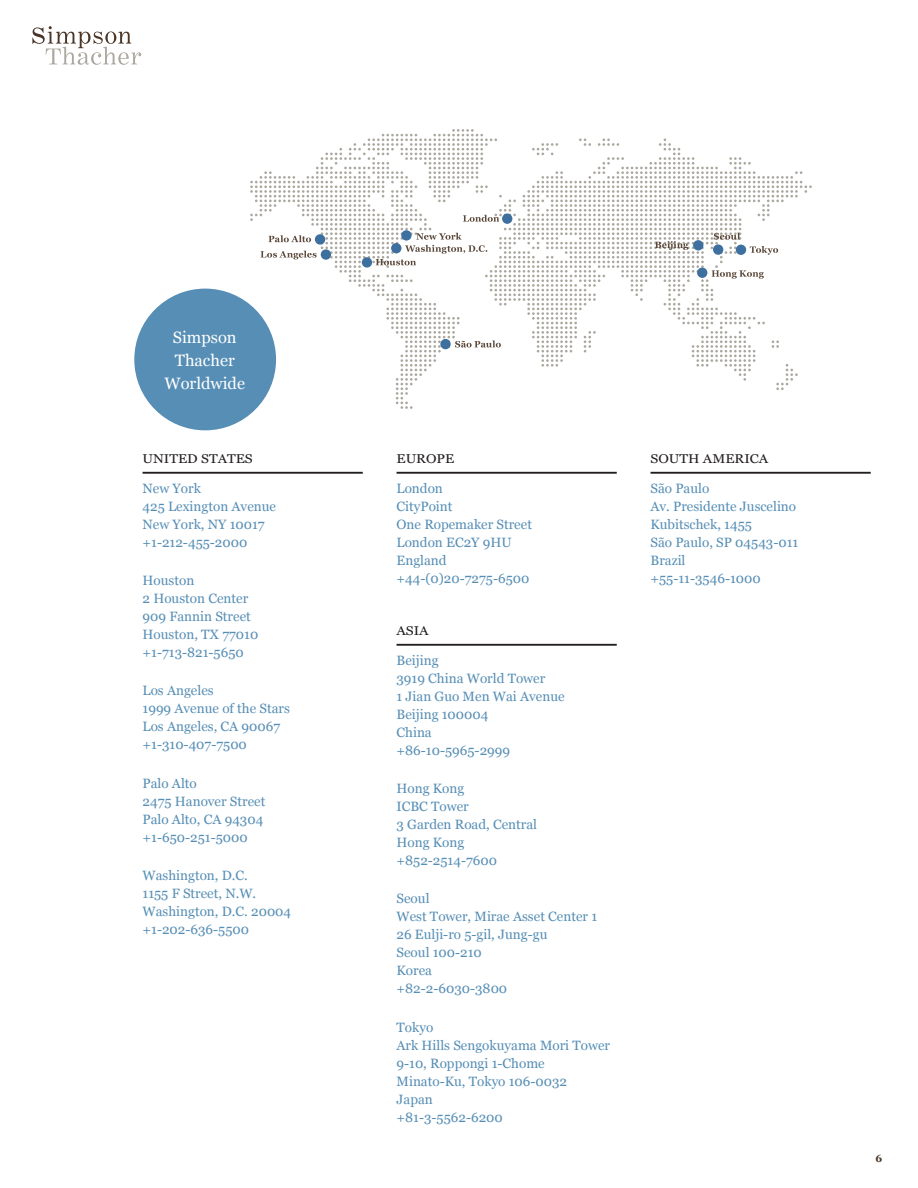
<style>
.page{position:relative;width:918px;height:1188px;background:#fff}
.page>*{position:absolute;margin:0;border:0;box-sizing:border-box;transform-origin:0 0}
.Circle_STW{font:16.5px/22.8px "Georgia";color:#fff;text-align:center}
.Address{font:13.5px/18px "Georgia";color:#568eb5}
.Address_Country_7533{font:12.75px "Georgia";color:#231f20;scale:1.1 1}
.t1{font:700 10.5px "Georgia";color:#493728}
</style>
<div class="page">
<svg style="left:32px;top:26px;width:109px;height:39px"></svg>
<hr style="left:143px;top:472px;width:220px;height:2px;background:#231f20">
<hr style="left:397px;top:472px;width:220px;height:2px;background:#231f20">
<hr style="left:397px;top:644px;width:220px;height:2px;background:#231f20">
<hr style="left:651px;top:472px;width:220px;height:2px;background:#231f20">
<svg style="left:250px;top:129px;width:562px;height:280px"></svg>
<div style="left:134px;top:289px;width:142px;height:141px;background:#568eb5;border-radius:50%"></div>
<p class="Circle_STW" style="left:165px;top:325px;width:82px">Simpson<br>Thacher<br>Worldwide</p>
<p class="Address_Country_7533" style="left:143px;top:449px;width:102px">UNITED STATES</p>
<p class="Address" style="left:143px;top:479px;width:135px">New York<br>425 Lexington Avenue<br>New York, NY 10017 +1-212-455-2000</p>
<p class="Address" style="left:143px;top:571px;width:117px">Houston<br>2 Houston Center<br>909 Fannin Street<br>Houston, TX 77010 +1-713-821-5650</p>
<p class="Address" style="left:143px;top:681px;width:149px">Los Angeles<br>1999 Avenue of the Stars<br>Los Angeles, CA 90067 +1-310-407-7500</p>
<p class="Address" style="left:143px;top:773px;width:124px">Palo Alto<br>2475 Hanover Street<br>Palo Alto, CA 94304 +1-650-251-5000</p>
<p class="Address" style="left:143px;top:866px;width:150px">Washington, D.C.<br>1155 F Street, N.W.<br>Washington, D.C. 20004 +1-202-636-5500</p>
<p class="Address_Country_7533" style="left:397px;top:449px;width:54px">EUROPE</p>
<p class="Address" style="left:397px;top:479px;width:137px">London<br>CityPoint<br>One Ropemaker Street<br>London EC2Y 9HU<br>England +44-(0)20-7275-6500</p>
<p class="Address_Country_7533" style="left:397px;top:621px;width:31px">ASIA</p>
<p class="Address" style="left:397px;top:651px;width:170px">Beijing<br>3919 China World Tower<br>1 Jian Guo Men Wai Avenue<br>Beijing 100004<br>China<br>+86-10-5965-2999</p>
<p class="Address" style="left:397px;top:779px;width:142px">Hong Kong<br>ICBC Tower<br>3 Garden Road, Central<br>Hong Kong +852-2514-7600</p>
<p class="Address" style="left:397px;top:889px;width:202px">Seoul<br>West Tower, Mirae Asset Center 1<br>26 Eulji-ro 5-gil, Jung-gu<br>Seoul 100-210<br>Korea<br>+82-2-6030-3800</p>
<p class="Address" style="left:397px;top:1017px;width:215px">Tokyo<br>Ark Hills Sengokuyama Mori Tower<br>9-10, Roppongi 1-Chome<br>Minato-Ku, Tokyo 106-0032<br>Japan<br>+81-3-5562-6200</p>
<p class="Address_Country_7533" style="left:651px;top:449px;width:109px">SOUTH AMERICA</p>
<p class="Address" style="left:651px;top:479px;width:149px">São Paulo<br>Av. Presidente Juscelino<br>Kubitschek, 1455<br>São Paulo, SP 04543-011<br>Brazil +55-11-3546-1000</p>
<p class="t1" style="left:876px;top:1151px;width:8px">6</p>
</div>
